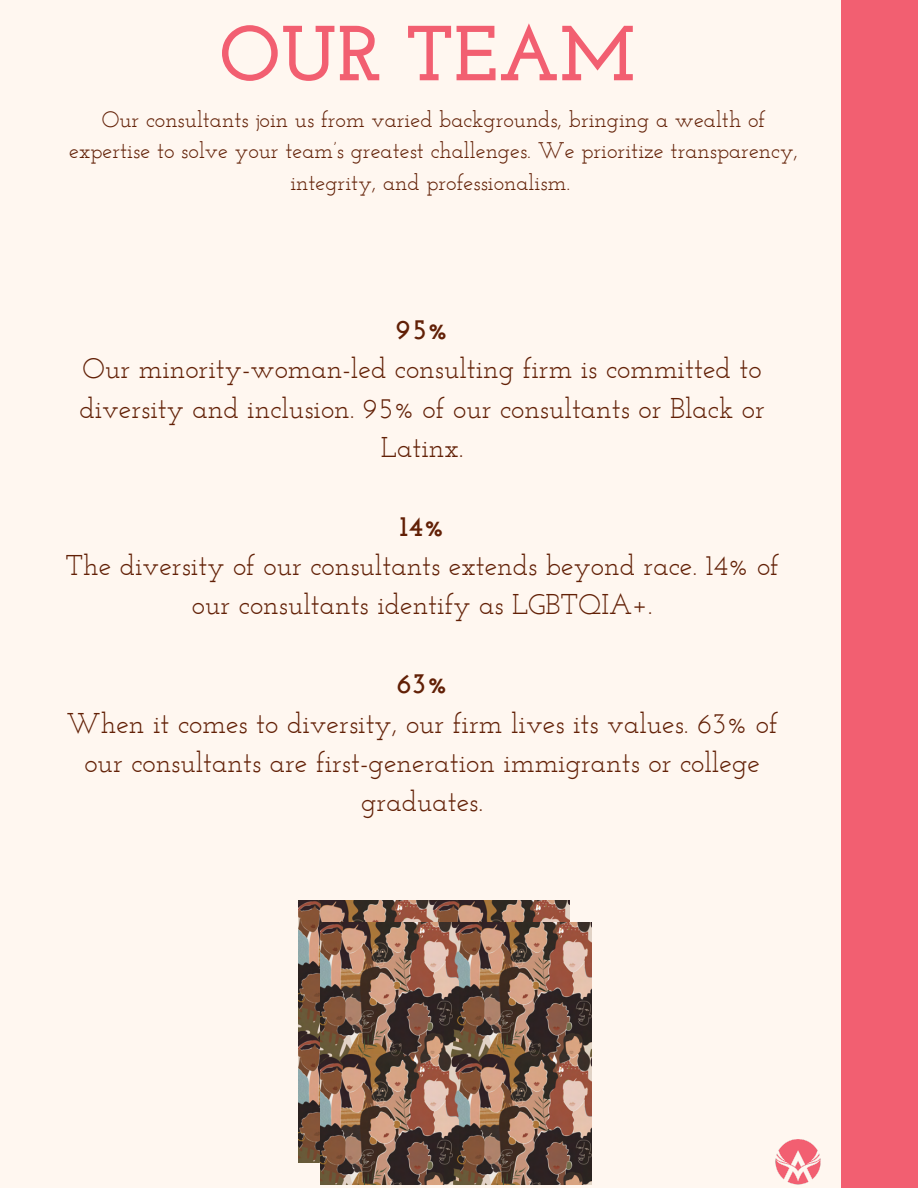
<style>
.page{position:relative;width:918px;height:1188px;background:#fff7f0}
.page>*{position:absolute;margin:0;border:0;box-sizing:border-box;transform-origin:0 0}
.t1{font:700 77.85px "Josefin Slab";color:#f25f71}
.t2{font:28.5px/39.3px "Josefin Slab";color:#622006;text-align:center}
.t3{font:700 28.5px "Josefin Slab";color:#622006}
.t4{font:22.5px/31.5px "Josefin Slab";color:#622006;text-align:center}
</style>
<div class="page">
<div style="left:841px;top:0;width:77px;height:1188px;background:#f25f71"></div>
<img style="left:775px;top:1139px;width:46px;height:46px">
<img style="left:298px;top:900px;width:271px;height:262px">
<img style="left:321px;top:923px;width:271px;height:262px">
<h1 class="t1" style="left:219px;top:22px;width:418px">OUR TEAM</h1>
<p class="t4" style="left:69px;top:105px;width:730px">Our consultants join us from varied backgrounds, bringing a wealth of expertise to solve your team’s greatest challenges. We prioritize transparency, integrity, and professionalism.</p>
<p class="t3" style="left:396px;top:317px;width:53px">95%</p>
<p class="t2" style="left:79px;top:351px;width:687px">Our minority-woman-led consulting firm is committed to diversity and inclusion. 95% of our consultants or Black or<br>Latinx.</p>
<p class="t3" style="left:400px;top:514px;width:46px">14%</p>
<p class="t2" style="left:65px;top:548px;width:715px">The diversity of our consultants extends beyond race. 14% of our consultants identify as LGBTQIA+.</p>
<p class="t3" style="left:397px;top:672px;width:52px">63%</p>
<p class="t2" style="left:67px;top:706px;width:713px">When it comes to diversity, our firm lives its values. 63% of our consultants are first-generation immigrants or college graduates.</p>
</div>
